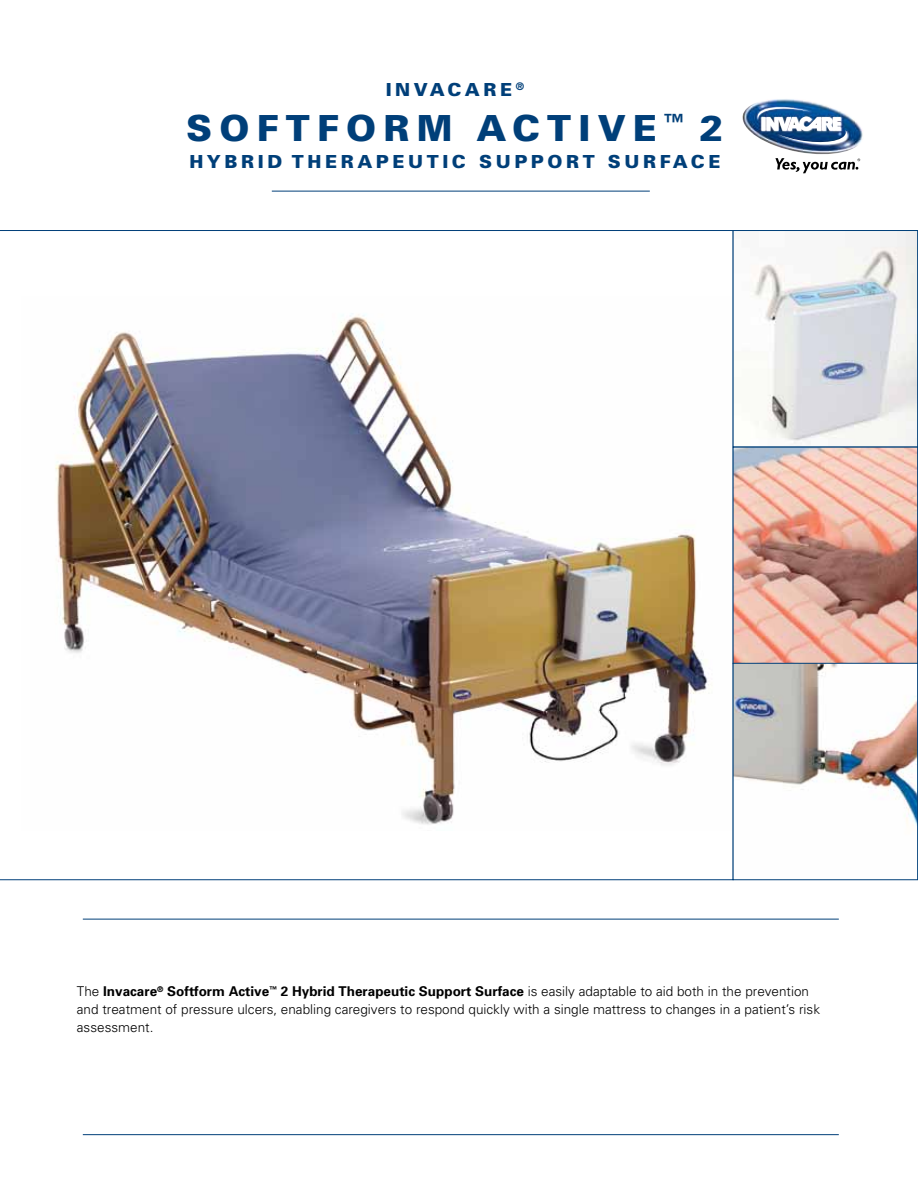
<style>
.page{position:relative;width:918px;height:1188px;background:#fff}
.page>*{position:absolute;margin:0;border:0;box-sizing:border-box;transform-origin:0 0}
.t1{font:900 36px "Univers";letter-spacing:.2em;color:#003f79}
.t2{font:900 18px "Univers";letter-spacing:.2em;color:#003f79}
.t3{font:300 13.5px/18px "Univers";color:#000}
.s1{font-weight:700}
</style>
<div class="page">
<img style="left:742px;top:99px;width:121px;height:55px">
<img style="left:757px;top:105px;width:91px;height:42px">
<svg style="left:775px;top:158px;width:85px;height:15px"></svg>
<hr style="left:272px;top:191px;width:378px;height:1px;background:#003f79">
<hr style="left:83px;top:919px;width:756px;height:1px;background:#003f79">
<hr style="left:83px;top:1134px;width:756px;height:1px;background:#003f79">
<img style="left:0;top:230px;width:733px;height:650px">
<img style="left:735px;top:232px;width:181px;height:593px">
<div style="left:733px;top:230px;width:185px;height:217px;border:1px solid #003f79"></div>
<div style="left:733px;top:447px;width:185px;height:217px;border:1px solid #003f79"></div>
<div style="left:733px;top:663px;width:185px;height:217px;border:1px solid #003f79"></div>
<h2 class="t2" style="left:386px;top:78px;width:140px">INVACARE <sup>®</sup></h2>
<h1 class="t1" style="left:186px;top:106px;width:539px">SOFTFORM ACTI VE <sup>™</sup> 2</h1>
<h2 class="t2" style="left:189px;top:150px;width:533px">HYBRI D TH ERAPEUTI C SUPPORT SURFACE</h2>
<p class="t3" style="left:77px;top:982px;width:745px">The <span class="s1">Invacare</span><sup>®</sup> <span class="s1">Softform Active</span><sup>™</sup> <span class="s1">2 Hybrid Therapeutic Support Surface</span> is easily adaptable to aid both in the prevention and treatment of pressure ulcers, enabling caregivers to respond quickly with a single mattress to changes in a patient’s risk assessment.</p>
</div>
